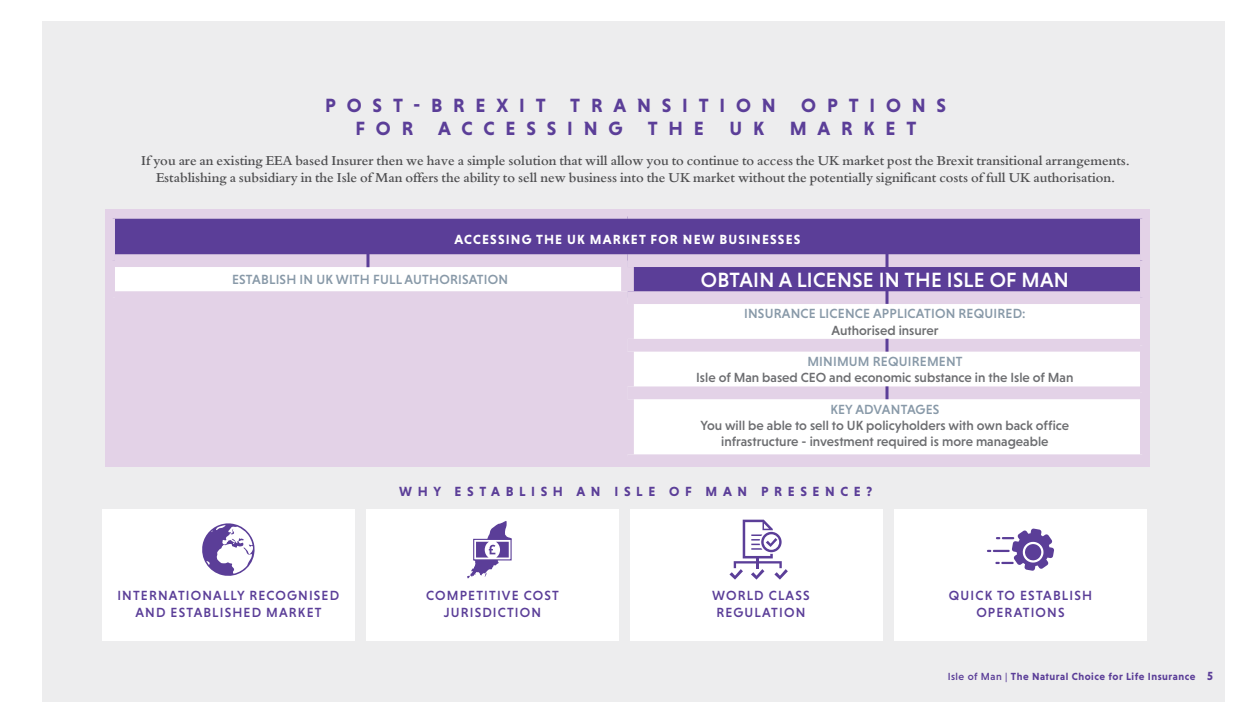
<style>
.page{position:relative;width:1255px;height:723px;background:#fff}
.page>*{position:absolute;margin:0;border:0;box-sizing:border-box;transform-origin:0 0}
.t1{font:500 21px "Niveau Grotesk";letter-spacing:.015em;color:#fff}
.t2{font:700 19.5px "Niveau Grotesk";letter-spacing:.555em;color:#5b3e98}
.t3{font:600 14.25px/17.1px "Bembo";color:#4d4d4f;text-align:center}
.t4{font:500 13.5px/16.2px "Niveau Grotesk";color:#6d6e71;text-align:center}
.t5{font:500 13.5px/16.2px "Niveau Grotesk";letter-spacing:.085em;color:#5b3e98;text-align:center}
.t6{font:500 13.5px "Niveau Grotesk";letter-spacing:.015em;color:#8899a8}
.t7{font:700 13.5px "Niveau Grotesk";letter-spacing:.085em;color:#fff}
.t8{font:700 13.5px "Niveau Grotesk";letter-spacing:.415em;color:#5b3e98}
.t9{font:700 10.5px "Niveau Grotesk";letter-spacing:.05em;color:#5b3e98}
.s1{font-weight:500}
.s2{font-size:12px}
</style>
<div class="page">
<div style="left:43px;top:21px;width:1182px;height:681px;background:#ededee"></div>
<div style="left:105px;top:209px;width:1044px;height:257px;background:#e3d2e7"></div>
<div style="left:115px;top:219px;width:1024px;height:35px;background:#5b3e98"></div>
<svg style="left:115px;top:267px;width:1024px;height:187px"></svg>
<div style="left:621px;top:267px;width:13px;height:24px;background:#e3d2e7"></div>
<div style="left:115px;top:291px;width:512px;height:13px;background:#e3d2e7"></div>
<div style="left:627px;top:291px;width:512px;height:13px;background:#e3d2e7"></div>
<div style="left:621px;top:304px;width:13px;height:35px;background:#e3d2e7"></div>
<div style="left:115px;top:339px;width:512px;height:13px;background:#e3d2e7"></div>
<div style="left:627px;top:339px;width:512px;height:13px;background:#e3d2e7"></div>
<div style="left:621px;top:352px;width:13px;height:34px;background:#e3d2e7"></div>
<div style="left:115px;top:386px;width:512px;height:13px;background:#e3d2e7"></div>
<div style="left:627px;top:386px;width:512px;height:13px;background:#e3d2e7"></div>
<div style="left:621px;top:399px;width:13px;height:55px;background:#e3d2e7"></div>
<hr style="left:366px;top:249px;width:3px;height:18px;background:#5b3e98">
<hr style="left:885px;top:252px;width:3px;height:20px;background:#5b3e98">
<svg style="left:885px;top:291px;width:3px;height:13px"></svg>
<svg style="left:885px;top:339px;width:3px;height:13px"></svg>
<svg style="left:885px;top:386px;width:3px;height:13px"></svg>
<div style="left:102px;top:509px;width:252px;height:132px;background:#fff"></div>
<div style="left:366px;top:509px;width:252px;height:132px;background:#fff"></div>
<div style="left:894px;top:509px;width:252px;height:132px;background:#fff"></div>
<div style="left:630px;top:509px;width:252px;height:132px;background:#fff"></div>
<svg style="left:202px;top:523px;width:53px;height:53px"></svg>
<svg style="left:467px;top:521px;width:45px;height:57px"></svg>
<svg style="left:729px;top:520px;width:58px;height:59px"></svg>
<svg style="left:987px;top:528px;width:67px;height:43px"></svg>
<h2 class="t2" style="left:325px;top:94px;width:222px">POST-BREXIT</h2>
<h2 class="t2" style="left:570px;top:94px;width:207px">TRANSITION</h2>
<h2 class="t2" style="left:801px;top:94px;width:146px">OPTIONS</h2>
<h2 class="t2" style="left:355px;top:118px;width:59px">FOR</h2>
<h2 class="t2" style="left:438px;top:118px;width:186px">ACCESSING</h2>
<h2 class="t2" style="left:647px;top:118px;width:58px">THE</h2>
<h2 class="t2" style="left:729px;top:118px;width:36px">U K</h2>
<h2 class="t2" style="left:789px;top:118px;width:128px">MARKET</h2>
<p class="t3" style="left:141px;top:152px;width:990px">If you are an existing EEA based Insurer then we have a simple solution that will allow you to continue to access the UK market post the Brexit transitional arrangements.<br>Establishing a subsidiary in the Isle of Man offers the ability to sell new business into the UK market without the potentially significant costs of full UK authorisation.</p>
<p class="t7" style="left:454px;top:231px;width:347px">ACCESSING THE UK MARKET FOR NEW BUSINESSES</p>
<p class="t6" style="left:232px;top:272px;width:277px">ESTABLISH IN UK WITH FULL AUTHORISATION</p>
<h1 class="t1" style="left:701px;top:268px;width:369px">OBTAIN A LICENSE IN THE ISLE OF MAN</h1>
<p class="t6" style="left:744px;top:306px;width:283px">INSURANCE LICENCE APPLICATION REQUIRED:</p>
<p class="t4" style="left:831px;top:322px;width:108px">Authorised insurer</p>
<p class="t6" style="left:807px;top:354px;width:157px">MINIMUM REQUIREMENT</p>
<p class="t4" style="left:696px;top:369px;width:378px">Isle of Man based CEO and economic substance in the Isle of Man</p>
<p class="t6" style="left:830px;top:401px;width:110px">KEY ADVANTAGES</p>
<p class="t4" style="left:700px;top:417px;width:370px">You will be able to sell to UK policyholders with own back office infrastructure - investment required is more manageable</p>
<p class="t8" style="left:399px;top:484px;width:474px">WHY ESTABLISH AN ISLE OF MAN PRESENCE?</p>
<p class="t5" style="left:117px;top:588px;width:223px">INTERNATIONALLY RECOGNISED<br>AND ESTABLISHED MARKET</p>
<p class="t5" style="left:426px;top:588px;width:134px">COMPETITIVE COST<br>JURISDICTION</p>
<p class="t5" style="left:712px;top:588px;width:99px">WORLD CLASS<br>REGULATION</p>
<p class="t5" style="left:948px;top:588px;width:145px">QUICK TO ESTABLISH<br>OPERATIONS</p>
<p class="t9" style="left:947px;top:671px;width:267px"><span class="s1">Isle of Man |</span> The Natural Choice for Life Insurance <span class="s2">5</span></p>
</div>
